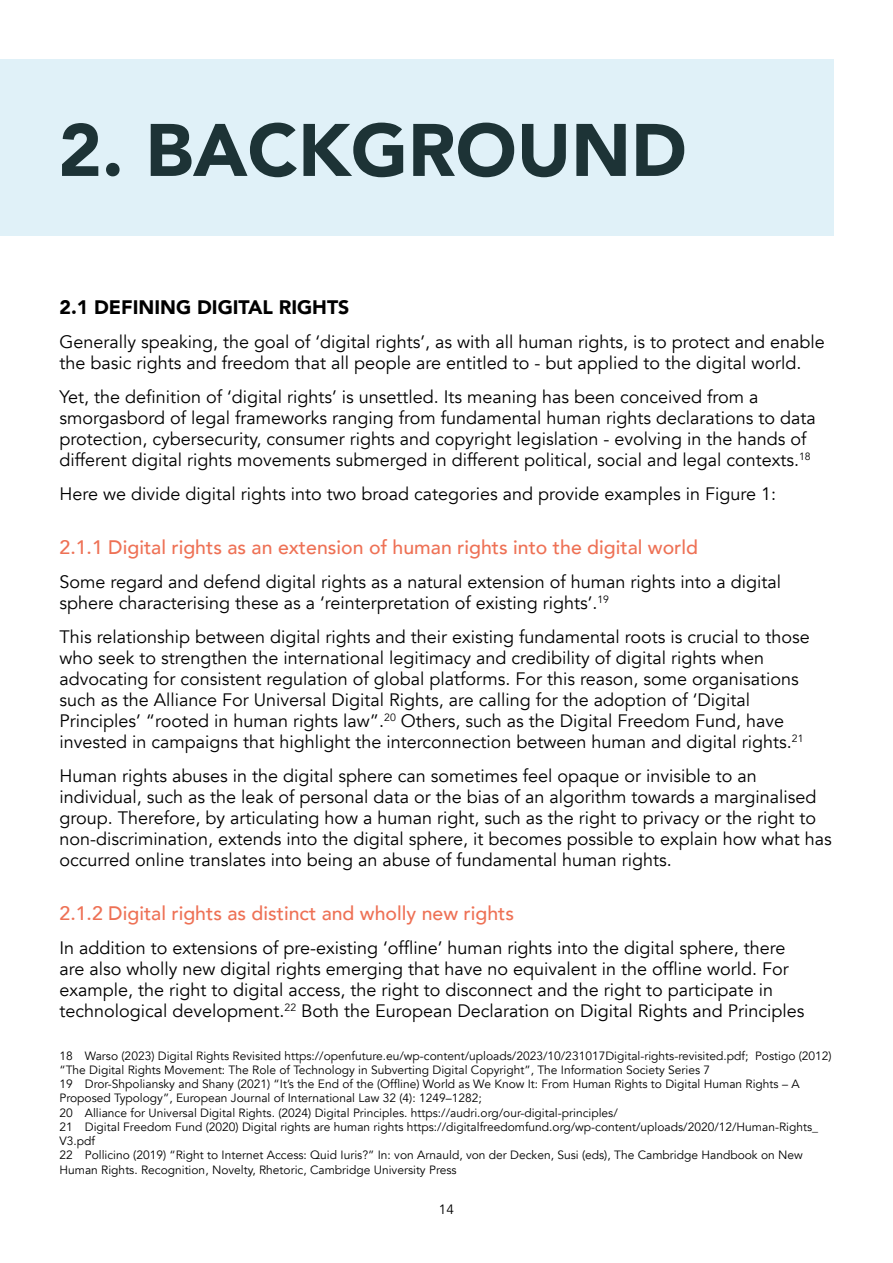
<style>
.page{position:relative;width:893px;height:1263px;background:#fff}
.page>*{position:absolute;margin:0;border:0;box-sizing:border-box;transform-origin:0 0}
.t1{font:900 73.5px "Avenir";color:#1d3336}
.Body{font:500 19.5px "Avenir";color:#ee7155}
.Body-2{font:900 19.5px "Avenir";color:#000}
.Body-3{font:18px/21px "Avenir";color:#000}
.t2{font:13.5px "Avenir";color:#000}
.t3{font:12px/14.2px "Avenir";color:#000}
</style>
<div class="page">
<div style="left:0;top:60px;width:833px;height:176px;background:#e0f1f8"></div>
<h1 class="t1" style="left:58px;top:87px;width:630px">2. BACKGROUND</h1>
<p class="Body-2" style="left:60px;top:291px;width:291px">2.1 DEFINING DIGITAL RIGHTS</p>
<p class="Body-3" style="left:60px;top:332px;width:767px">Generally speaking, the goal of ‘digital rights’, as with all human rights, is to protect and enable the basic rights and freedom that all people are entitled to - but applied to the digital world.</p>
<p class="Body-3" style="left:60px;top:386px;width:758px">Yet, the definition of ‘digital rights’ is unsettled. Its meaning has been conceived from a smorgasbord of legal frameworks ranging from fundamental human rights declarations to data protection, cybersecurity, consumer rights and copyright legislation - evolving in the hands of different digital rights movements submerged in different political, social and legal contexts.<sup>18</sup></p>
<p class="Body-3" style="left:60px;top:483px;width:718px">Here we divide digital rights into two broad categories and provide examples in Figure 1:</p>
<p class="Body" style="left:60px;top:531px;width:640px">2.1.1 Digital rights as an extension of human rights into the digital world</p>
<p class="Body-3" style="left:60px;top:572px;width:723px">Some regard and defend digital rights as a natural extension of human rights into a digital sphere characterising these as a ‘reinterpretation of existing rights’.<sup>19</sup></p>
<p class="Body-3" style="left:60px;top:626px;width:752px">This relationship between digital rights and their existing fundamental roots is crucial to those who seek to strengthen the international legitimacy and credibility of digital rights when advocating for consistent regulation of global platforms. For this reason, some organisations such as the Alliance For Universal Digital Rights, are calling for the adoption of ‘Digital Principles’ “rooted in human rights law”.<sup>20</sup> Others, such as the Digital Freedom Fund, have invested in campaigns that highlight the interconnection between human and digital rights.<sup>21</sup></p>
<p class="Body-3" style="left:60px;top:765px;width:774px">Human rights abuses in the digital sphere can sometimes feel opaque or invisible to an individual, such as the leak of personal data or the bias of an algorithm towards a marginalised group. Therefore, by articulating how a human right, such as the right to privacy or the right to non-discrimination, extends into the digital sphere, it becomes possible to explain how what has occurred online translates into being an abuse of fundamental human rights.</p>
<p class="Body" style="left:60px;top:897px;width:456px">2.1.2 Digital rights as distinct and wholly new rights</p>
<p class="Body-3" style="left:60px;top:938px;width:746px">In addition to extensions of pre-existing ‘offline’ human rights into the digital sphere, there are also wholly new digital rights emerging that have no equivalent in the offline world. For example, the right to digital access, the right to disconnect and the right to participate in technological development.<sup>22</sup> Both the European Declaration on Digital Rights and Principles</p>
<p class="t3" style="left:60px;top:1049px;width:774px">18 Warso (2023) Digital Rights Revisited https://openfuture.eu/wp-content/uploads/2023/10/231017Digital-rights-revisited.pdf; Postigo (2012) “The Digital Rights Movement: The Role of Technology in Subverting Digital Copyright”, The Information Society Series 7<br>19 Dror-Shpoliansky and Shany (2021) “It’s the End of the (Offline) World as We Know It: From Human Rights to Digital Human Rights – A Proposed Typology”, European Journal of International Law 32 (4): 1249–1282;<br>20 Alliance for Universal Digital Rights. (2024) Digital Principles. https://audri.org/our-digital-principles/<br>21 Digital Freedom Fund (2020) Digital rights are human rights https://digitalfreedomfund.org/wp-content/uploads/2020/12/Human-Rights_ V3.pdf<br>22 Pollicino (2019) “Right to Internet Access: Quid Iuris?” In: von Arnauld, von der Decken, Susi (eds), The Cambridge Handbook on New Human Rights. Recognition, Novelty, Rhetoric, Cambridge University Press</p>
<p class="t2" style="left:439px;top:1201px;width:17px">14</p>
</div>
